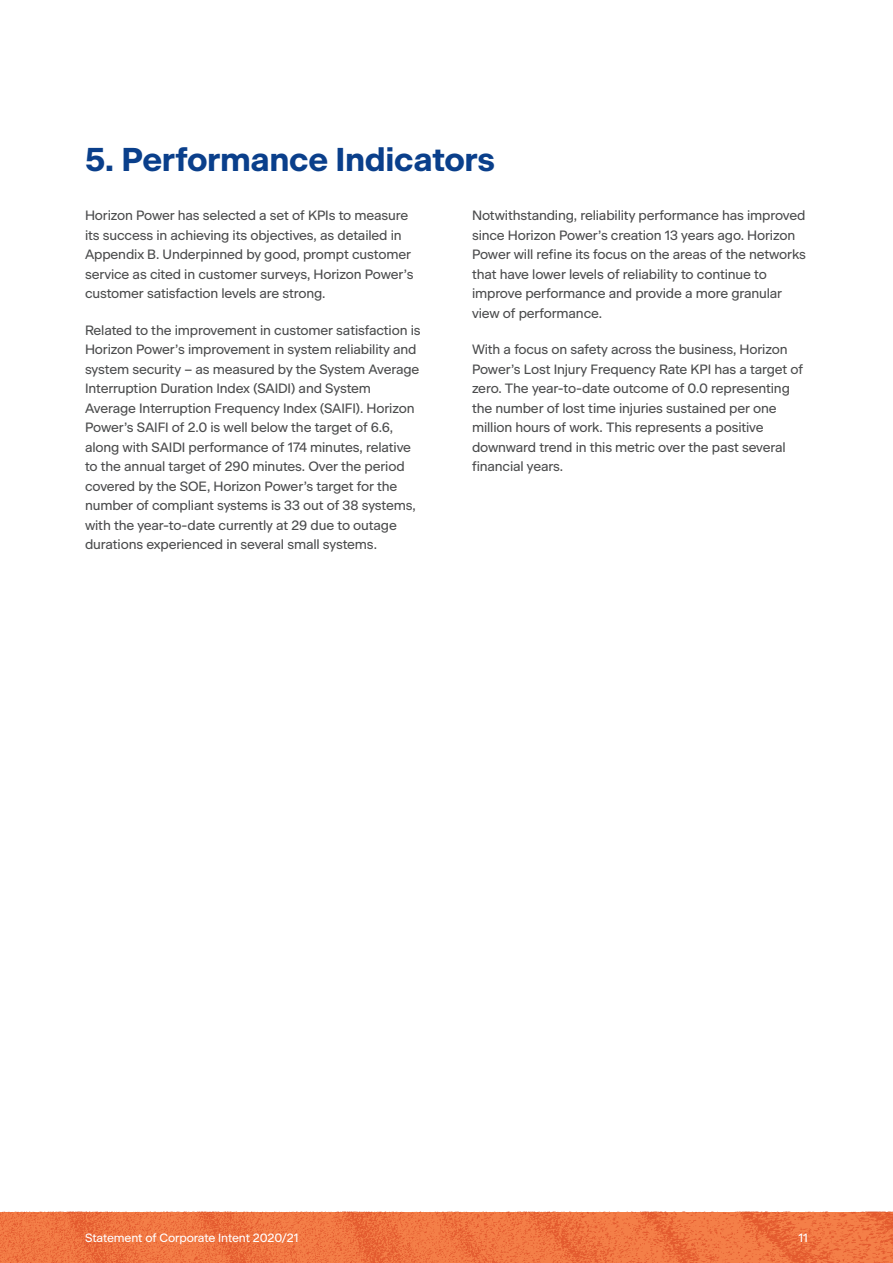
<style>
.page{position:relative;width:893px;height:1263px;background:#fff}
.page>*{position:absolute;margin:0;border:0;box-sizing:border-box;transform-origin:0 0}
.Heading{font:700 33px "Beausite Classic";letter-spacing:-.01em;color:#0a3f8b}
.Body_Copy{font:13.5px/19.5px "Beausite Classic";letter-spacing:-.01em;color:#4b4c4d}
.t1{font:12px "Beausite Classic";letter-spacing:-.01em;color:#fff}
</style>
<div class="page">
<img style="left:0;top:1212px;width:893px;height:51px">
<p class="Heading" style="left:85px;top:134px;width:412px">5. Performance Indicators</p>
<p class="Body_Copy" style="left:85px;top:205px;width:330px">Horizon Power has selected a set of KPIs to measure its success in achieving its objectives, as detailed in Appendix B. Underpinned by good, prompt customer service as cited in customer surveys, Horizon Power’s customer satisfaction levels are strong.</p>
<p class="Body_Copy" style="left:85px;top:319px;width:337px">Related to the improvement in customer satisfaction is Horizon Power’s improvement in system reliability and system security – as measured by the System Average Interruption Duration Index (SAIDI) and System Average Interruption Frequency Index (SAIFI). Horizon Power’s SAIFI of 2.0 is well below the target of 6.6, along with SAIDI performance of 174 minutes, relative to the annual target of 290 minutes. Over the period covered by the SOE, Horizon Power’s target for the number of compliant systems is 33 out of 38 systems, with the year-to-date currently at 29 due to outage durations experienced in several small systems.</p>
<p class="Body_Copy" style="left:472px;top:205px;width:335px">Notwithstanding, reliability performance has improved since Horizon Power’s creation 13 years ago. Horizon Power will refine its focus on the areas of the networks that have lower levels of reliability to continue to improve performance and provide a more granular view of performance.</p>
<p class="Body_Copy" style="left:472px;top:339px;width:333px">With a focus on safety across the business, Horizon Power’s Lost Injury Frequency Rate KPI has a target of zero. The year-to-date outcome of 0.0 representing the number of lost time injuries sustained per one million hours of work. This represents a positive downward trend in this metric over the past several financial years.</p>
<p class="t1" style="left:85px;top:1228px;width:215px">Statement of Corporate Intent 2020/21</p>
<p class="t1" style="left:799px;top:1228px;width:11px">11</p>
</div>
